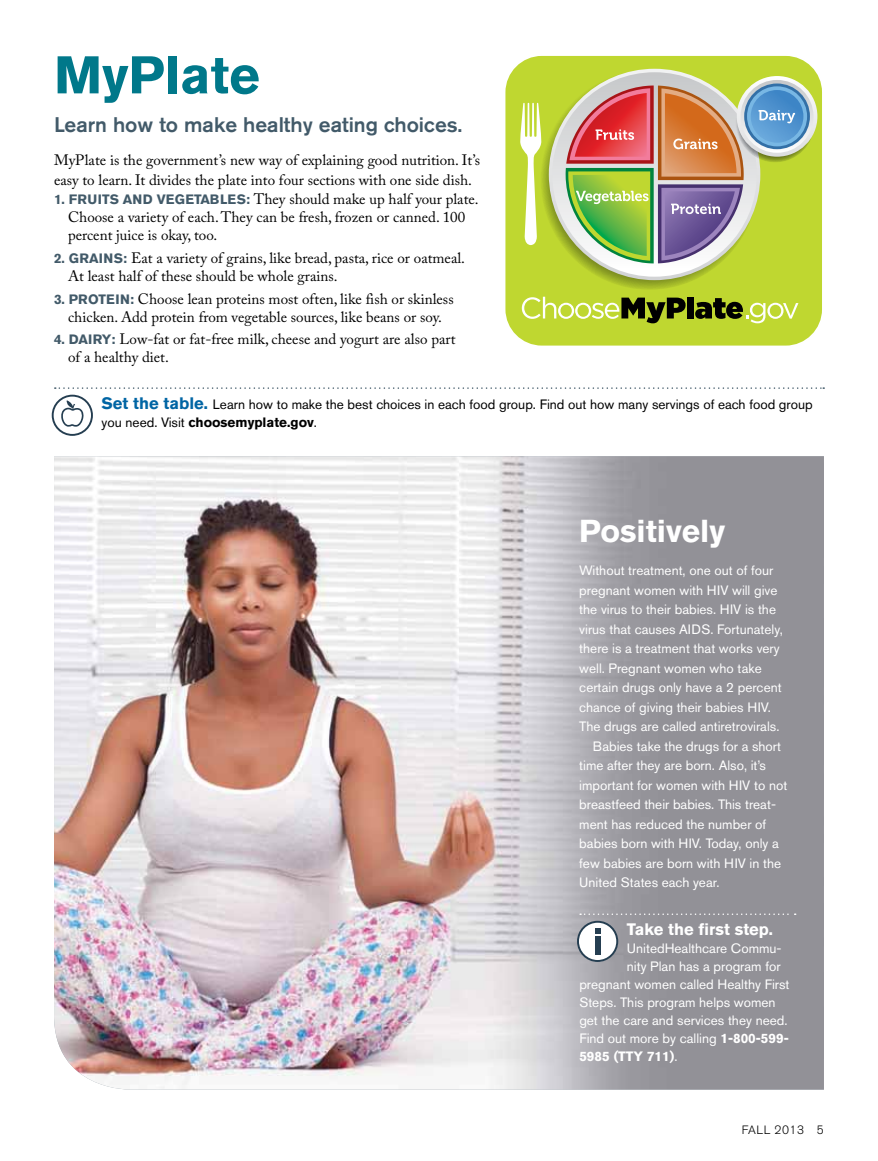
<style>
.page{position:relative;width:878px;height:1161px;background:#fff}
.page>*{position:absolute;margin:0;border:0;box-sizing:border-box;transform-origin:0 0}
.t1{font:700 52.5px "Akzidenz Grotesk BE";color:#00788a}
.t2{font:700 31.5px "Akzidenz Grotesk BE";color:#fff}
.t3{font:500 21px "Akzidenz Grotesk BE";color:#425a69}
.t4{font:700 16.5px "Akzidenz Grotesk BE";color:#fff}
.t5{font:15px/18px "Adobe Caslon Pro";color:#000}
.t6{font:13.5px "Akzidenz Grotesk BE";color:#fff}
.t7{font:13.5px/18px "Akzidenz Grotesk BE";color:#000}
.t8{font:700 13.5px "Akzidenz Grotesk BE";color:#425a69}
.t9{font:700 13.5px "Akzidenz Grotesk BE";color:#fff}
.t10{font:300 12px "Akzidenz Grotesk BE";letter-spacing:.04em;color:#000}
.s1{font-family:"Akzidenz Grotesk BE";font-weight:700;font-size:13.5px;color:#425a69}
.s2{font-weight:700;font-size:16.5px;color:#0065a4}
.s3{font-weight:700}
.s4{font-weight:400}
</style>
<div class="page">
<svg style="left:505px;top:55px;width:317px;height:291px;background:#c2d93c"></svg>
<svg style="left:540px;top:70px;width:218px;height:220px;background:#b8cf2f"></svg>
<svg style="left:548px;top:69px;width:212px;height:211px"></svg>
<svg style="left:552px;top:72px;width:204px;height:205px"></svg>
<svg style="left:520px;top:103px;width:21px;height:142px"></svg>
<svg style="left:735px;top:83px;width:79px;height:79px"></svg>
<svg style="left:736px;top:76px;width:81px;height:81px"></svg>
<svg style="left:740px;top:80px;width:73px;height:73px"></svg>
<svg style="left:744px;top:84px;width:65px;height:65px"></svg>
<div style="left:747px;top:86px;width:60px;height:60px;background:#78b7e4;border-radius:50%"></div>
<svg style="left:750px;top:90px;width:53px;height:53px;background:#5295d0"></svg>
<svg style="left:522px;top:297px;width:163px;height:26px;background:#9eae41"></svg>
<div style="left:687px;top:297px;width:6px;height:21px;background:#000"></div>
<svg style="left:695px;top:298px;width:103px;height:25px;background:#99a83d"></svg>
<svg style="left:758px;top:110px;width:37px;height:13px"></svg>
<svg style="left:565px;top:86px;width:178px;height:177px;background:#b39573"></svg>
<img style="left:54px;top:456px;width:770px;height:634px">
<svg style="left:55px;top:387px;width:769px;height:2px"></svg>
<svg style="left:52px;top:395px;width:41px;height:41px"></svg>
<svg style="left:580px;top:913px;width:215px;height:2px"></svg>
<svg style="left:577px;top:921px;width:41px;height:41px"></svg>
<div style="left:594px;top:937px;width:6px;height:18px;background:#253e51"></div>
<h1 class="t1" style="left:54px;top:45px;width:207px">MyPlate</h1>
<h3 class="t3" style="left:54px;top:112px;width:409px">Learn how to make healthy eating choices.</h3>
<p class="t5" style="left:54px;top:150px;width:427px;line-height:19.5px">MyPlate is the government’s new way of explaining good nutrition. It’s easy to learn. It divides the plate into four sections with one side dish.</p>
<p class="t8" style="left:54px;top:192px;width:157px">1. Fr uits and Veg etabl</p>
<p class="t5" style="left:68px;top:190px;width:412px;text-indent:159px"><span class="s1">es:</span> They should make up half your plate.<br>Choose a variety of each. They can be fresh, frozen or canned. 100 percent juice is okay, too.</p>
<p class="t5" style="left:68px;top:249px;width:398px;text-indent:-14px"><span class="s1">2. Grai ns:</span> Eat a variety of grains, like bread, pasta, rice or oatmeal.<br>At least half of these should be whole grains.</p>
<p class="t5" style="left:54px;top:289px;width:401px;text-align:center"><span class="s1">3. Protei n:</span> Choose lean proteins most often, like fish or skinless chicken. Add protein from vegetable sources, like beans or soy.</p>
<p class="t8" style="left:54px;top:332px;width:34px">4. Dairy</p>
<p class="t5" style="left:68px;top:330px;width:389px;text-indent:43px"><span class="s1">:</span> Low-fat or fat-free milk, cheese and yogurt are also part of a healthy diet.</p>
<p class="t7" style="left:102px;top:395px;width:712px"><span class="s2">Set the table.</span> Learn how to make the best choices in each food group. Find out how many servings of each food group you need. Visit <span class="s3">choosemyplate.gov</span>.</p>
<h2 class="t2" style="left:579px;top:513px;width:147px">Positively</h2>
<p class="t6" style="left:579px;top:563px;width:195px">Without treatment, one out of four</p>
<p class="t6" style="left:579px;top:582px;width:199px">pregnant women with HIV will give</p>
<p class="t6" style="left:579px;top:602px;width:198px">the virus to their babies. HIV is the</p>
<p class="t6" style="left:579px;top:621px;width:205px">virus that causes AIDS. Fortunately,</p>
<p class="t6" style="left:579px;top:641px;width:202px">there is a treatment that works very</p>
<p class="t6" style="left:579px;top:660px;width:184px">well. Pregnant women who take</p>
<p class="t6" style="left:579px;top:680px;width:204px">certain drugs only have a 2 percent</p>
<p class="t6" style="left:579px;top:699px;width:193px">chance of giving their babies HIV.</p>
<p class="t6" style="left:579px;top:719px;width:202px">The drugs are called antiretrovirals.</p>
<p class="t6" style="left:592px;top:738px;width:190px">Babies take the drugs for a short</p>
<p class="t6" style="left:579px;top:758px;width:188px">time after they are born. Also, it’s</p>
<p class="t6" style="left:579px;top:777px;width:209px">important for women with HIV to not</p>
<p class="t6" style="left:579px;top:797px;width:198px">breastfeed their babies. This treat-</p>
<p class="t6" style="left:579px;top:816px;width:188px">ment has reduced the number of</p>
<p class="t6" style="left:579px;top:836px;width:201px">babies born with HIV. Today, only a</p>
<p class="t6" style="left:579px;top:855px;width:203px">few babies are born with HIV in the</p>
<p class="t6" style="left:579px;top:875px;width:142px">United States each year.</p>
<p class="t4" style="left:627px;top:919px;width:148px">Take the first step.</p>
<p class="t6" style="left:627px;top:940px;width:156px">UnitedHealthcare Commu-</p>
<p class="t6" style="left:627px;top:958px;width:155px">nity Plan has a program for</p>
<p class="t6" style="left:579px;top:976px;width:212px">pregnant women called Healthy First</p>
<p class="t6" style="left:579px;top:994px;width:198px">Steps. This program helps women</p>
<p class="t6" style="left:579px;top:1012px;width:210px">get the care and services they need.</p>
<p class="t6" style="left:579px;top:1030px;width:211px">Find out more by calling <span class="s3">1-800-599-</span></p>
<p class="t9" style="left:579px;top:1048px;width:100px">5985 (TTY 711)<span class="s4">.</span></p>
<p class="t10" style="left:741px;top:1123px;width:84px">FALL 2013 5</p>
</div>
